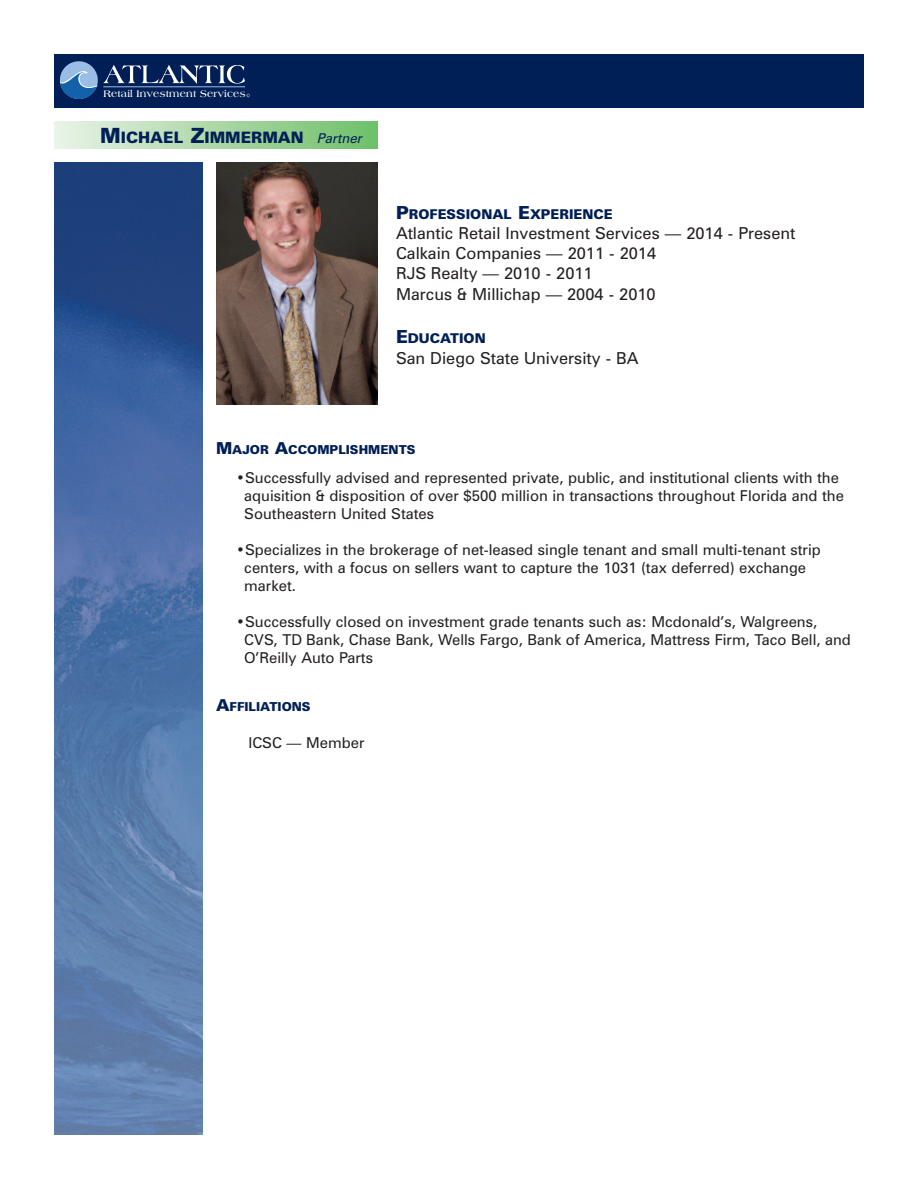
<style>
.page{position:relative;width:918px;height:1188px;background:#fff}
.page>*{position:absolute;margin:0;border:0;box-sizing:border-box;transform-origin:0 0}
.t1{font:16.5px/20.2px "Zurich BT";color:#231f20}
.t2{font:900 15.75px "Zurich BT";color:#001f56}
.t3{font:15px/18px "Zurich BT";color:#231f20}
.t4{font:900 13.5px "Zurich BT";color:#001f56}
.t5{font:900 12.3px "Zurich BT";color:#001f56}
.t6{font:700 10.2px "Americana BT";letter-spacing:.025em;color:#fff}
.s1{font-size:21px}
.s2{font-weight:400;font-style:italic;font-size:13.5px}
.s3{font-size:18px}
.s4{font-size:16.5px}
</style>
<div class="page">
<div style="left:54px;top:54px;width:810px;height:54px;background:#001f56"></div>
<svg style="left:60px;top:61px;width:190px;height:38px"></svg>
<div style="left:54px;top:122px;width:324px;height:27px;background:linear-gradient(to right,#eaf2e7,#6ebe68)"></div>
<img style="left:54px;top:162px;width:148px;height:972px">
<img style="left:216px;top:162px;width:162px;height:243px">
<p class="t6" style="left:103px;top:87px;width:144px">Retail Investment Services</p>
<p class="t2" style="left:100px;top:129px;width:267px"><span class="s1">M</span>ICHAEL <span class="s1">Z</span>IMMERMAN <span class="s2">Partner</span></p>
<p class="t4" style="left:396px;top:206px;width:218px"><span class="s3">P</span>ROFESSIONAL <span class="s3">E</span>XPERIENCE</p>
<p class="t1" style="left:396px;top:224px;width:401px">Atlantic Retail Investment Services — 2014 - Present Calkain Companies — 2011 - 2014<br>RJS Realty — 2010 - 2011<br>Marcus &amp; Millichap — 2004 - 2010</p>
<p class="t4" style="left:396px;top:331px;width:91px"><span class="s3">E</span>DUCATION</p>
<p class="t1" style="left:396px;top:348px;width:244px">San Diego State University - BA</p>
<p class="t5" style="left:216px;top:442px;width:201px"><span class="s4">M</span>AJOR <span class="s4">A</span>CCOMPLISHMENTS</p>
<p class="t3" style="left:244px;top:469px;width:601px;text-indent:-8px">•Successfully advised and represented private, public, and institutional clients with the aquisition &amp; disposition of over $500 million in transactions throughout Florida and the<br>Southeastern United States</p>
<p class="t3" style="left:244px;top:541px;width:578px;text-indent:-8px">•Specializes in the brokerage of net-leased single tenant and small multi-tenant strip centers, with a focus on sellers want to capture the 1031 (tax deferred) exchange market.</p>
<p class="t3" style="left:244px;top:613px;width:608px;text-indent:-8px">•Successfully closed on investment grade tenants such as: Mcdonald’s, Walgreens,<br>CVS, TD Bank, Chase Bank, Wells Fargo, Bank of America, Mattress Firm, Taco Bell, and<br>O’Reilly Auto Parts</p>
<p class="t5" style="left:216px;top:699px;width:96px"><span class="s4">A</span>FFILIATIONS</p>
<p class="t3" style="left:248px;top:733px;width:118px">ICSC — Member</p>
</div>
